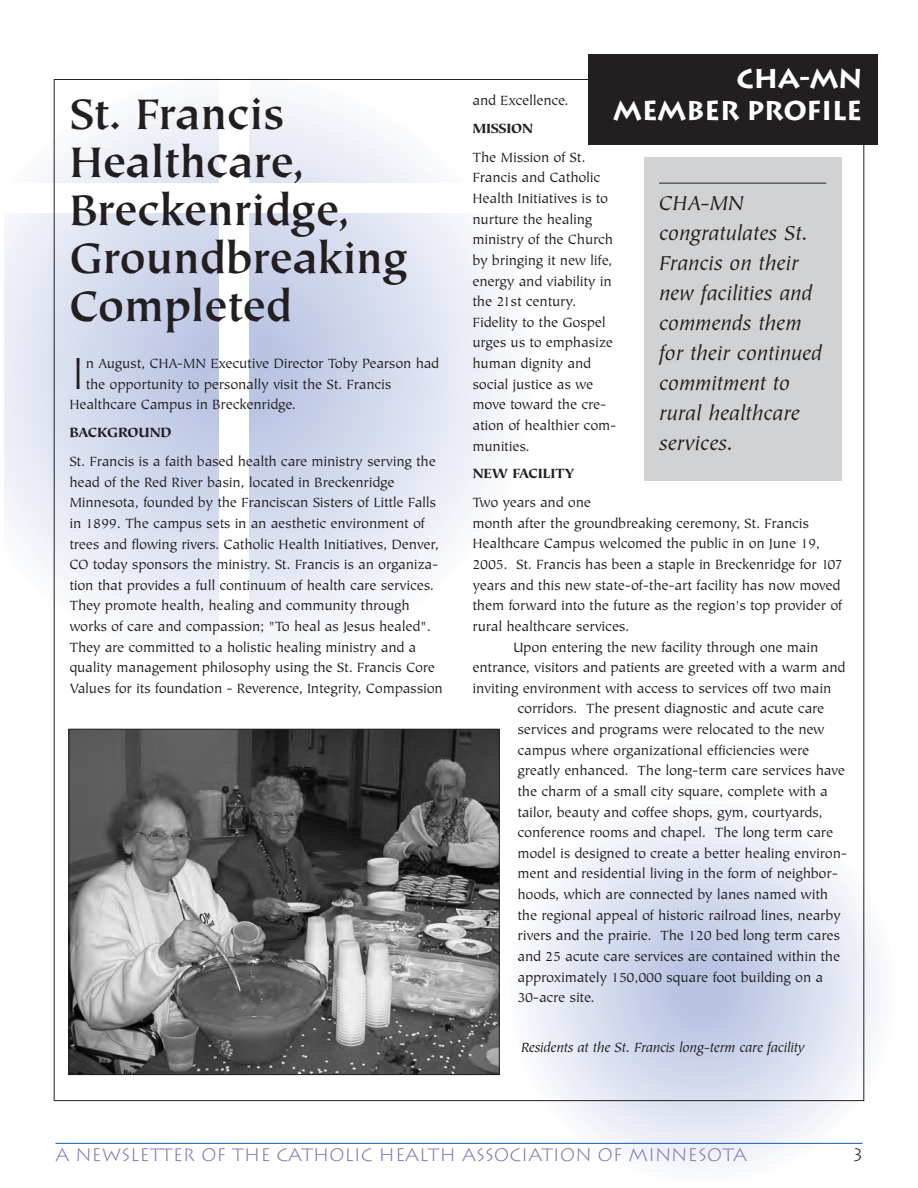
<style>
.page{position:relative;width:918px;height:1188px;background:#fff}
.page>*{position:absolute;margin:0;border:0;box-sizing:border-box;transform-origin:0 0}
.t1{font:700 48px/48px "Tiepolo";letter-spacing:-.015em;color:#231f20}
.t2{font:300 44.25px "Lithos";color:#231f20}
.t3{font:700 27px/32.4px "Lithos";letter-spacing:-.025em;color:#fff;text-align:right}
.t4{font:italic 22.5px/30px "Tiepolo";color:#231f20}
.t5{font:300 18px "Lithos";color:#7f76b7}
.t6{font:300 18px "Lithos";color:#231f20}
.t7{font:15px/20.7px "Tiepolo";letter-spacing:-.015em;color:#231f20}
.t8{font:italic 15px "Tiepolo";letter-spacing:-.015em;color:#231f20}
.t9{font:900 15px "Tiepolo";letter-spacing:-.02em;color:#231f20}
</style>
<div class="page">
<svg style="left:53px;top:107px;width:447px;height:526px"></svg>
<svg style="left:53px;top:111px;width:443px;height:517px"></svg>
<svg style="left:53px;top:115px;width:439px;height:509px"></svg>
<svg style="left:53px;top:119px;width:434px;height:501px;fill:#f6f7fb"></svg>
<svg style="left:53px;top:123px;width:430px;height:493px;fill:#f5f6fb"></svg>
<svg style="left:53px;top:127px;width:426px;height:485px;fill:#f4f5fa"></svg>
<svg style="left:53px;top:131px;width:422px;height:477px;fill:#f3f5fa"></svg>
<svg style="left:4px;top:135px;width:467px;height:469px;fill:#f0f2f9"></svg>
<div style="left:7px;top:140px;width:460px;height:460px;background:#eaedf6;border-radius:50%"></div>
<div style="left:19px;top:152px;width:436px;height:436px;background:#e6eaf5;border-radius:50%"></div>
<div style="left:31px;top:164px;width:412px;height:412px;background:#e2e7f4;border-radius:50%"></div>
<div style="left:47px;top:180px;width:379px;height:379px;background:#dee3f2;border-radius:50%"></div>
<div style="left:64px;top:196px;width:346px;height:347px;background:#dae0f1;border-radius:50%"></div>
<div style="left:80px;top:213px;width:314px;height:314px;background:#d6dcef;border-radius:50%"></div>
<div style="left:96px;top:229px;width:282px;height:282px;background:#d2d8ed;border-radius:50%"></div>
<div style="left:112px;top:245px;width:249px;height:249px;background:#ced5eb;border-radius:50%"></div>
<div style="left:129px;top:262px;width:216px;height:216px;background:#cad1ea;border-radius:50%"></div>
<div style="left:145px;top:278px;width:184px;height:184px;background:#c6cee8;border-radius:50%"></div>
<div style="left:161px;top:294px;width:152px;height:151px;background:#c2cae6;border-radius:50%"></div>
<div style="left:178px;top:310px;width:118px;height:119px;background:#bec8e5;border-radius:50%"></div>
<div style="left:194px;top:327px;width:86px;height:86px;background:#bac4e3;border-radius:50%"></div>
<div style="left:219px;top:47px;width:29px;height:655px;background:#fff"></div>
<div style="left:4px;top:184px;width:556px;height:29px;background:#fff"></div>
<div style="left:513px;top:801px;width:379px;height:379px;background:#fafbfd;border-radius:50%"></div>
<div style="left:524px;top:812px;width:357px;height:358px;background:#f6f7fb;border-radius:50%"></div>
<div style="left:534px;top:823px;width:337px;height:336px;background:#f1f3f9;border-radius:50%"></div>
<div style="left:542px;top:831px;width:321px;height:320px;background:#edf0f8;border-radius:50%"></div>
<div style="left:555px;top:844px;width:295px;height:294px;background:#e9ecf6;border-radius:50%"></div>
<div style="left:563px;top:852px;width:279px;height:278px;background:#e5e9f5;border-radius:50%"></div>
<div style="left:571px;top:860px;width:263px;height:262px;background:#e1e6f3;border-radius:50%"></div>
<div style="left:582px;top:870px;width:241px;height:241px;background:#dde2f2;border-radius:50%"></div>
<div style="left:593px;top:881px;width:220px;height:220px;background:#d9def0;border-radius:50%"></div>
<div style="left:603px;top:891px;width:199px;height:199px;background:#d5dbee;border-radius:50%"></div>
<div style="left:614px;top:902px;width:177px;height:178px;background:#d1d8ed;border-radius:50%"></div>
<div style="left:624px;top:913px;width:157px;height:156px;background:#cdd4eb;border-radius:50%"></div>
<div style="left:635px;top:923px;width:135px;height:135px;background:#c9d0e9;border-radius:50%"></div>
<div style="left:645px;top:934px;width:115px;height:114px;background:#c5cee8;border-radius:50%"></div>
<div style="left:653px;top:942px;width:99px;height:98px;background:#c2cae6;border-radius:50%"></div>
<div style="left:664px;top:952px;width:77px;height:77px;background:#bec8e5;border-radius:50%"></div>
<div style="left:674px;top:963px;width:57px;height:56px;background:#bac4e3;border-radius:50%"></div>
<hr style="left:56px;top:1143px;width:806px;height:1px;background:#135cab">
<div style="left:588px;top:54px;width:290px;height:90px;background:#231f20"></div>
<div style="left:644px;top:158px;width:197px;height:323px;background:#d1d2d4"></div>
<hr style="left:659px;top:183px;width:167px;height:1px;background:#231f20">
<img style="left:71px;top:731px;width:427px;height:342px">
<div style="left:69px;top:729px;width:431px;height:346px;border:1px solid #231f20"></div>
<h1 class="t1" style="left:69px;top:94px;width:340px">St. Francis<br>Healthcare,<br>Breckenridge,<br>Groundbreaking<br>Completed</h1>
<h2 class="t2" style="left:69px;top:348px;width:19px">I</h2>
<p class="t7" style="left:86px;top:354px;width:355px">n August, CHA-MN Executive Director Toby Pearson had</p>
<p class="t7" style="left:86px;top:375px;width:307px">the opportunity to personally visit the St. Francis</p>
<p class="t7" style="left:69px;top:396px;width:228px">Healthcare Campus in Breckenridge.</p>
<p class="t9" style="left:69px;top:427px;width:104px">BACKGROUND</p>
<p class="t7" style="left:69px;top:452px;width:375px">St. Francis is a faith based health care ministry serving the head of the Red River basin, located in Breckenridge Minnesota, founded by the Franciscan Sisters of Little Falls in 1899. The campus sets in an aesthetic environment of trees and flowing rivers. Catholic Health Initiatives, Denver, CO today sponsors the ministry. St. Francis is an organiza&shy;tion that provides a full continuum of health care services.<br>They promote health, healing and community through works of care and compassion; "To heal as Jesus healed".<br>They are committed to a holistic healing ministry and a quality management philosophy using the St. Francis Core Values for its foundation - Reverence, Integrity, Compassion</p>
<h3 class="t3" style="left:613px;top:63px;width:251px">CHA-MN<br>MEMBER PROFILE</h3>
<p class="t7" style="left:472px;top:92px;width:98px">and Excellence.</p>
<p class="t9" style="left:472px;top:123px;width:62px">MISSION</p>
<p class="t7" style="left:472px;top:148px;width:146px">The Mission of St.<br>Francis and Catholic<br>Health Initiatives is to nurture the healing ministry of the Church by bringing it new life, energy and viability in the 21st century.<br>Fidelity to the Gospel urges us to emphasize human dignity and social justice as we move toward the cre&shy;ation of healthier com&shy;munities.</p>
<p class="t9" style="left:472px;top:468px;width:104px">NEW FACILITY</p>
<p class="t7" style="left:472px;top:493px;width:120px">Two years and one</p>
<p class="t7" style="left:472px;top:514px;width:338px">month after the groundbreaking ceremony, St. Francis</p>
<p class="t7" style="left:472px;top:535px;width:349px">Healthcare Campus welcomed the public in on June 19,</p>
<p class="t7" style="left:472px;top:555px;width:372px">2005. St. Francis has been a staple in Breckenridge for 107</p>
<p class="t7" style="left:472px;top:576px;width:370px">years and this new state-of-the-art facility has now moved</p>
<p class="t7" style="left:472px;top:597px;width:371px">them forward into the future as the region's top provider of</p>
<p class="t7" style="left:472px;top:617px;width:158px">rural healthcare services.</p>
<p class="t7" style="left:513px;top:638px;width:307px">Upon entering the new facility through one main</p>
<p class="t7" style="left:473px;top:658px;width:375px">entrance, visitors and patients are greeted with a warm and</p>
<p class="t7" style="left:473px;top:679px;width:360px">inviting environment with access to services off two main</p>
<p class="t7" style="left:518px;top:700px;width:309px">corridors. The present diagnostic and acute care</p>
<p class="t7" style="left:518px;top:720px;width:309px">services and programs were relocated to the new</p>
<p class="t7" style="left:518px;top:741px;width:293px">campus where organizational efficiencies were</p>
<p class="t7" style="left:518px;top:762px;width:329px">greatly enhanced. The long-term care services have</p>
<p class="t7" style="left:518px;top:782px;width:312px">the charm of a small city square, complete with a</p>
<p class="t7" style="left:518px;top:803px;width:307px">tailor, beauty and coffee shops, gym, courtyards,</p>
<p class="t7" style="left:518px;top:823px;width:317px">conference rooms and chapel. The long term care</p>
<p class="t7" style="left:518px;top:844px;width:331px">model is designed to create a better healing environ-</p>
<p class="t7" style="left:518px;top:865px;width:322px">ment and residential living in the form of neighbor-</p>
<p class="t7" style="left:518px;top:885px;width:312px">hoods, which are connected by lanes named with</p>
<p class="t7" style="left:518px;top:906px;width:325px">the regional appeal of historic railroad lines, nearby</p>
<p class="t7" style="left:518px;top:927px;width:324px">rivers and the prairie. The 120 bed long term cares</p>
<p class="t7" style="left:518px;top:947px;width:324px">and 25 acute care services are contained within the</p>
<p class="t7" style="left:518px;top:968px;width:307px">approximately 150,000 square foot building on a</p>
<p class="t7" style="left:518px;top:988px;width:79px">30-acre site.</p>
<h3 class="t4" style="left:659px;top:190px;width:165px">CHA-MN congratulates St.<br>Francis on their new facilities and commends them for their continued commitment to rural healthcare services.</h3>
<p class="t8" style="left:521px;top:1041px;width:285px">Residents at the St. Francis long-term care facility</p>
<p class="t5" style="left:56px;top:1144px;width:693px">A NEWSLETTER OF THE CATHOLIC HEALTH ASSOCIATION OF MINNESOTA</p>
<p class="t6" style="left:853px;top:1144px;width:11px">3</p>
</div>
